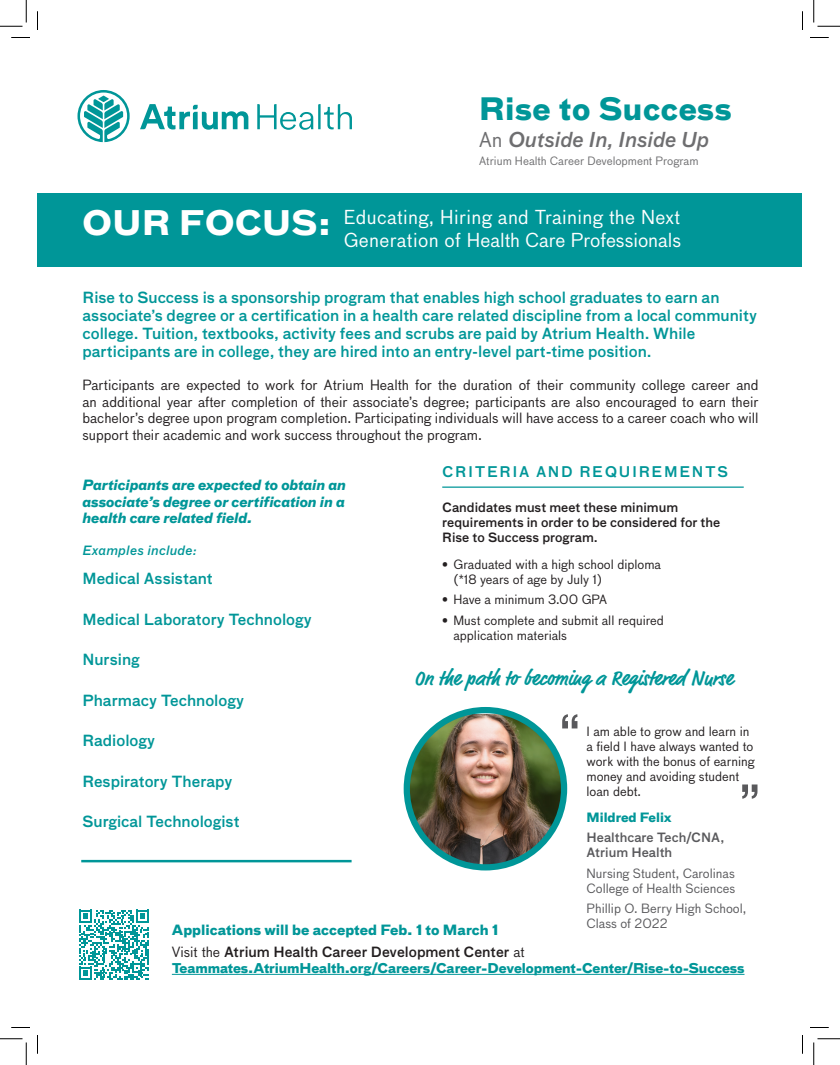
<style>
.page{position:relative;width:840px;height:1065px;background:#fff}
.page>*{position:absolute;margin:0;border:0;box-sizing:border-box;transform-origin:0 0}
.t1{font:700 32.88px "Bau Pro";letter-spacing:.02em;color:#fff}
.t2{font:700 30px "Bau Pro";letter-spacing:.02em;color:#009698}
.t3{font:700 21.25px "Market Pro";color:#009698}
.t4{font:italic 500 20px "Bau Pro";color:#6e6e70}
.t5{font:18.75px/22.5px "Bau Pro";letter-spacing:.02em;color:#fff}
.t6{font:500 15px/18px "Bau Pro";color:#009698}
.t7{font:500 14.38px "Bau Pro";letter-spacing:.11em;color:#009698}
.t8{font:13.75px/16.5px "Bau Pro";color:#231f20;text-align:justify}
.t9{font:italic 700 13.75px/16.5px "Bau Pro";color:#009698;text-align:justify}
.t10{font:500 13.75px "Bau Pro";color:#231f20}
.t11{font:700 13.75px "Bau Pro";color:#009698}
.t12{font:700 13.12px "Bau Pro";letter-spacing:-.01em;color:#009698}
.t13{font:12.5px/15px "Bau Pro";color:#231f20}
.t14{font:500 12.5px/15px "Bau Pro";color:#231f20}
.t15{font:12.5px/15px "Bau Pro";color:#59595c}
.t16{font:500 12.5px/15px "Bau Pro";color:#59595c}
.t17{font:italic 500 12.5px "Bau Pro";letter-spacing:.025em;color:#009698}
.t18{font:700 12.5px "Bau Pro";color:#009698}
.t19{font:11.25px "Bau Pro";color:#6e6e70}
.s1{font-weight:400;font-style:normal}
.s2{font-weight:400}
</style>
<div class="page">
<svg style="left:77px;top:90px;width:275px;height:52px"></svg>
<div style="left:38px;top:194px;width:764px;height:73px;background:#009698"></div>
<hr style="left:442px;top:487px;width:302px;height:1px;background:#009698">
<hr style="left:81px;top:860px;width:271px;height:2px;background:#009698">
<svg style="left:564px;top:714px;width:13px;height:14px"></svg>
<svg style="left:742px;top:784px;width:16px;height:15px"></svg>
<hr style="left:172px;top:974px;width:573px;height:1px;background:#009698">
<img style="left:407px;top:714px;width:157px;height:153px">
<div style="left:404px;top:707px;width:163px;height:163px;border:6px solid #009698;border-radius:50%"></div>
<svg style="left:79px;top:910px;width:70px;height:70px"></svg>
<svg style="left:11px;top:37px;width:19px;height:1px"></svg>
<svg style="left:810px;top:37px;width:19px;height:1px"></svg>
<svg style="left:11px;top:1027px;width:19px;height:1px"></svg>
<svg style="left:810px;top:1027px;width:19px;height:1px"></svg>
<svg style="left:37px;top:11px;width:1px;height:19px"></svg>
<svg style="left:37px;top:1035px;width:1px;height:19px"></svg>
<svg style="left:802px;top:11px;width:1px;height:19px"></svg>
<svg style="left:802px;top:1035px;width:1px;height:19px"></svg>
<svg style="left:0;top:0;width:27px;height:27px"></svg>
<svg style="left:0;top:1039px;width:27px;height:26px"></svg>
<svg style="left:814px;top:0;width:26px;height:27px"></svg>
<svg style="left:814px;top:1039px;width:26px;height:26px"></svg>
<p class="t2" style="left:479px;top:83px;width:254px">Rise to Success</p>
<p class="t4" style="left:479px;top:124px;width:231px"><span class="s1">An</span> Outside In, Inside Up</p>
<p class="t19" style="left:479px;top:152px;width:221px">Atrium Health Career Development Program</p>
<p class="t1" style="left:82px;top:195px;width:250px">OUR FOCUS:</p>
<p class="t5" style="left:344px;top:205px;width:339px">Educating, Hiring and Training the Next<br>Generation of Health Care Professionals</p>
<p class="t6" style="left:82px;top:288px;width:676px">Rise to Success is a sponsorship program that enables high school graduates to earn an associate’s degree or a certification in a health care related discipline from a local community college. Tuition, textbooks, activity fees and scrubs are paid by Atrium Health. While participants are in college, they are hired into an entry-level part-time position.</p>
<p class="t8" style="left:82px;top:377px;width:678px">Participants are expected to work for Atrium Health for the duration of their community college career and an additional year after completion of their associate’s degree; participants are also encouraged to earn their bachelor’s degree upon program completion. Participating individuals will have access to a career coach who will support their academic and work success throughout the program.</p>
<p class="t9" style="left:82px;top:476px;width:265px">Participants are expected to obtain an associate’s degree or certification in a health care related field.</p>
<p class="t17" style="left:82px;top:541px;width:116px">Examples include:</p>
<p class="t6" style="left:82px;top:569px;width:132px">Medical Assistant</p>
<p class="t6" style="left:82px;top:610px;width:231px">Medical Laboratory Technology</p>
<p class="t6" style="left:82px;top:650px;width:59px">Nursing</p>
<p class="t6" style="left:82px;top:691px;width:163px">Pharmacy Technology</p>
<p class="t6" style="left:82px;top:731px;width:74px">Radiology</p>
<p class="t6" style="left:82px;top:772px;width:151px">Respiratory Therapy</p>
<p class="t6" style="left:82px;top:812px;width:159px">Surgical Technologist</p>
<p class="t7" style="left:442px;top:461px;width:287px">CRITERIA AND REQUIREMENTS</p>
<p class="t14" style="left:442px;top:500px;width:280px">Candidates must meet these minimum requirements in order to be considered for the</p>
<p class="t14" style="left:442px;top:530px;width:157px">Rise to Success program.</p>
<p class="t13" style="left:453px;top:556px;width:209px;text-indent:-11px">• Graduated with a high school diploma (*18 years of age by July 1)</p>
<p class="t13" style="left:442px;top:592px;width:166px">• Have a minimum 3.00 GPA</p>
<p class="t13" style="left:453px;top:612px;width:212px;text-indent:-11px">• Must complete and submit all required application materials</p>
<p class="t3" style="left:414px;top:663px;width:320px">On the path to becoming a Registered Nurse</p>
<p class="t13" style="left:587px;top:723px;width:170px">I am able to grow and learn in a field I have always wanted to work with the bonus of earning money and avoiding student loan debt.</p>
<p class="t18" style="left:587px;top:806px;width:87px">Mildred Felix</p>
<p class="t16" style="left:587px;top:830px;width:139px">Healthcare Tech/CNA,<br>Atrium Health</p>
<p class="t15" style="left:587px;top:865px;width:150px">Nursing Student, Carolinas<br>College of Health Sciences</p>
<p class="t15" style="left:587px;top:901px;width:161px">Phillip O. Berry High School,<br>Class of 2022</p>
<p class="t11" style="left:172px;top:918px;width:328px">Applications will be accepted Feb. 1 to March 1</p>
<p class="t10" style="left:172px;top:941px;width:354px"><span class="s2">Visit the</span> Atrium Health Career Development Center <span class="s2">at</span></p>
<p class="t12" style="left:172px;top:957px;width:574px">Teammates.AtriumHealth.org/Careers/Career-Development-Center/Rise-to-Success</p>
</div>
